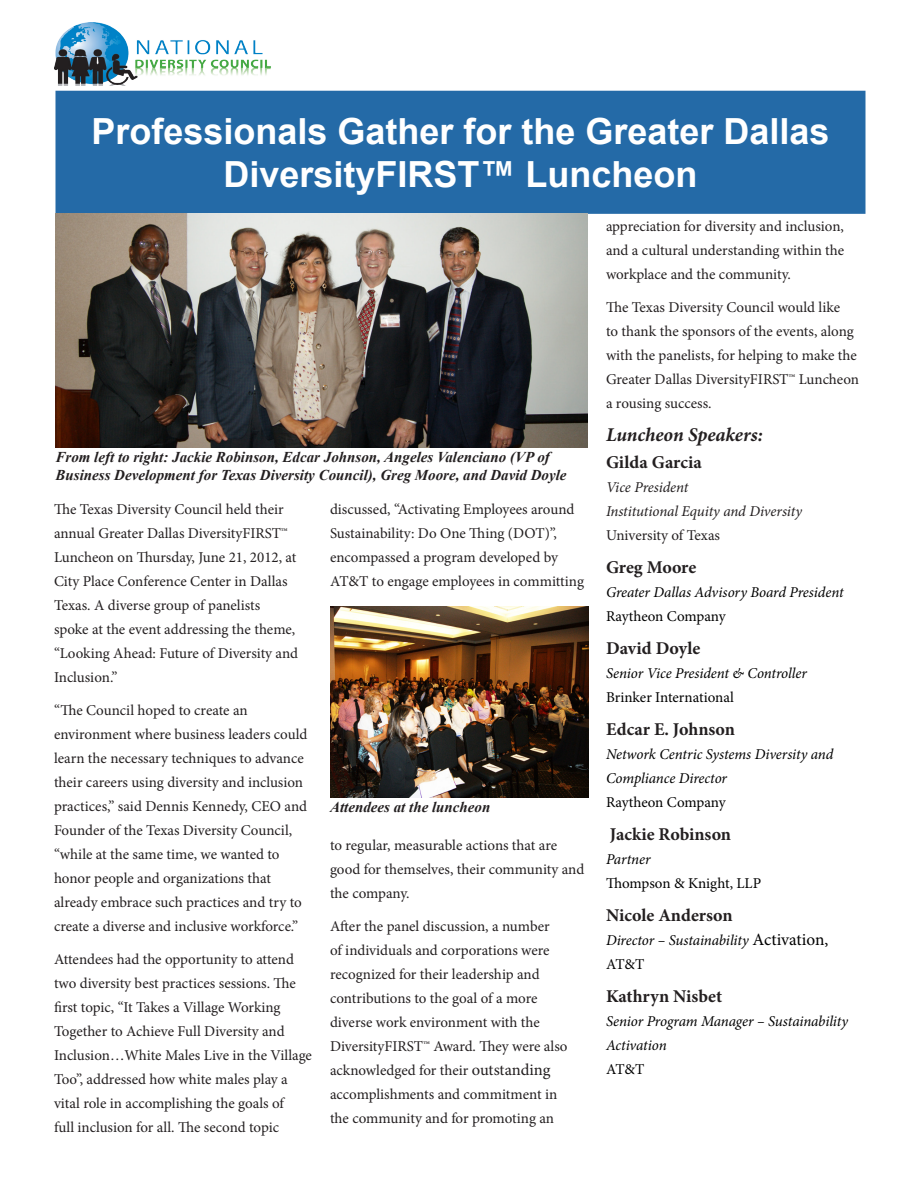
<style>
.page{position:relative;width:918px;height:1188px;background:#fff}
.page>*{position:absolute;margin:0;border:0;box-sizing:border-box;transform-origin:0 0}
.Topic{font:700 36px/43.2px "Arial";color:#fff;text-align:center}
.Text{font:italic 700 19.5px "Minion Pro";letter-spacing:-.005em;color:#231f20}
.Names{font:700 18px "Minion Pro";color:#231f20}
.Text-2{font:15px/24px "Minion Pro";letter-spacing:-.005em;color:#231f20}
.Text-3{font:italic 15px/24px "Minion Pro";letter-spacing:-.01em;color:#000}
.Pitcure_Caption{font:italic 700 15px/18px "Times New Roman";color:#231f20}
.Text-4{font:15px "Minion Pro";letter-spacing:-.005em;color:#000}
.Names-2{font:italic 15px "Minion Pro";letter-spacing:-.01em;color:#231f20}
.Names-3{font:15px "Minion Pro";letter-spacing:-.005em;color:#231f20}
.s1{font-size:16.5px}
.s2{font-style:normal;font-size:17.25px}
.s3{font-style:normal}
</style>
<div class="page">
<img style="left:54px;top:22px;width:217px;height:64px">
<div style="left:56px;top:91px;width:809px;height:122px;background:#246aa7"></div>
<div style="left:56px;top:91px;width:810px;height:123px;border:2px solid #246aa7"></div>
<img style="left:56px;top:214px;width:532px;height:233px">
<img style="left:331px;top:607px;width:258px;height:190px">
<p class="Topic" style="left:91px;top:111px;width:740px">Professionals Gather for the Greater Dallas<br>DiversityFIRST™ Luncheon</p>
<p class="Pitcure_Caption" style="left:56px;top:447px;width:513px">From left to right: Jackie Robinson, Edcar Johnson, Angeles Valenciano (VP of<br>Business Development for Texas Diversity Council), Greg Moore, and David Doyle</p>
<p class="Text-2" style="left:54px;top:497px;width:246px">The Texas Diversity Council held their annual Greater Dallas DiversityFIRST™ Luncheon on Thursday, June 21, 2012, at City Place Conference Center in Dallas Texas. A diverse group of panelists spoke at the event addressing the theme, “Looking Ahead: Future of Diversity and Inclusion.”</p>
<p class="Text-2" style="left:54px;top:698px;width:255px">“The Council hoped to create an environment where business leaders could learn the necessary techniques to advance their careers using diversity and inclusion practices,” said Dennis Kennedy, CEO and Founder of the Texas Diversity Council, “while at the same time, we wanted to honor people and organizations that already embrace such practices and try to create a diverse and inclusive workforce.”</p>
<p class="Text-2" style="left:54px;top:947px;width:259px">Attendees had the opportunity to attend two diversity best practices sessions. The first topic, “It Takes a Village Working Together to Achieve Full Diversity and Inclusion…White Males Live in the Village Too”, addressed how white males play a vital role in accomplishing the goals of<br>full inclusion for all. The second topic</p>
<p class="Text-2" style="left:330px;top:497px;width:256px">discussed, “Activating Employees around Sustainability: Do One Thing (DOT)”, encompassed a program developed by AT&amp;T to engage employees in committing</p>
<p class="Pitcure_Caption" style="left:330px;top:798px;width:162px">Attendees at the luncheon</p>
<p class="Text-2" style="left:330px;top:833px;width:256px">to regular, measurable actions that are good for themselves, their community and the company.</p>
<p class="Text-2" style="left:330px;top:914px;width:239px">After the panel discussion, a number<br>of individuals and corporations were recognized for their leadership and contributions to the goal of a more diverse work environment with the DiversityFIRST™ Award. They were also acknowledged for their <span class="s1">outstanding </span>accomplishments and commitment in the community and for promoting an</p>
<p class="Text-2" style="left:606px;top:215px;width:240px;text-align:justify">appreciation for diversity and inclusion, and a cultural understanding within the workplace and the community.</p>
<p class="Text-2" style="left:606px;top:296px;width:255px">The Texas Diversity Council would like<br>to thank the sponsors of the events, along with the panelists, for helping to make the Greater Dallas DiversityFIRST™ Luncheon a rousing success.</p>
<p class="Text" style="left:606px;top:421px;width:158px">Luncheon Speakers:</p>
<p class="Names" style="left:606px;top:450px;width:97px">Gilda Garcia</p>
<p class="Names-2" style="left:606px;top:477px;width:84px">Vice President</p>
<p class="Names-2" style="left:606px;top:501px;width:198px">Institutional Equity and Diversity</p>
<p class="Names-3" style="left:606px;top:525px;width:116px">University of Texas</p>
<p class="Names" style="left:606px;top:555px;width:92px">Greg Moore</p>
<p class="Text-3" style="left:606px;top:580px;width:239px">Greater Dallas Advisory Board President</p>
<p class="Text-4" style="left:606px;top:606px;width:121px">Raytheon Company</p>
<p class="Names" style="left:606px;top:636px;width:96px">David Doyle</p>
<p class="Text-3" style="left:606px;top:661px;width:203px">Senior Vice President &amp; Controller</p>
<p class="Text-4" style="left:606px;top:687px;width:129px">Brinker International</p>
<p class="Names" style="left:606px;top:717px;width:131px">Edcar E. Johnson</p>
<p class="Text-3" style="left:606px;top:742px;width:229px">Network Centric Systems Diversity and<br>Compliance Director</p>
<p class="Text-4" style="left:606px;top:792px;width:121px">Raytheon Company</p>
<p class="Names" style="left:610px;top:822px;width:123px">Jackie Robinson</p>
<p class="Text-3" style="left:606px;top:847px;width:46px">Partner</p>
<p class="Text-4" style="left:606px;top:873px;width:157px">Thompson &amp; Knight, LLP</p>
<p class="Names" style="left:606px;top:903px;width:128px">Nicole Anderson</p>
<p class="Text-3" style="left:606px;top:928px;width:224px">Director – Sustainability <span class="s2">Activation,<br></span><span class="s3">AT&amp;T</span></p>
<p class="Names" style="left:606px;top:984px;width:118px">Kathryn Nisbet</p>
<p class="Text-3" style="left:606px;top:1009px;width:244px">Senior Program Manager – Sustainability<br>Activation</p>
<p class="Text-4" style="left:606px;top:1059px;width:40px">AT&amp;T</p>
</div>
